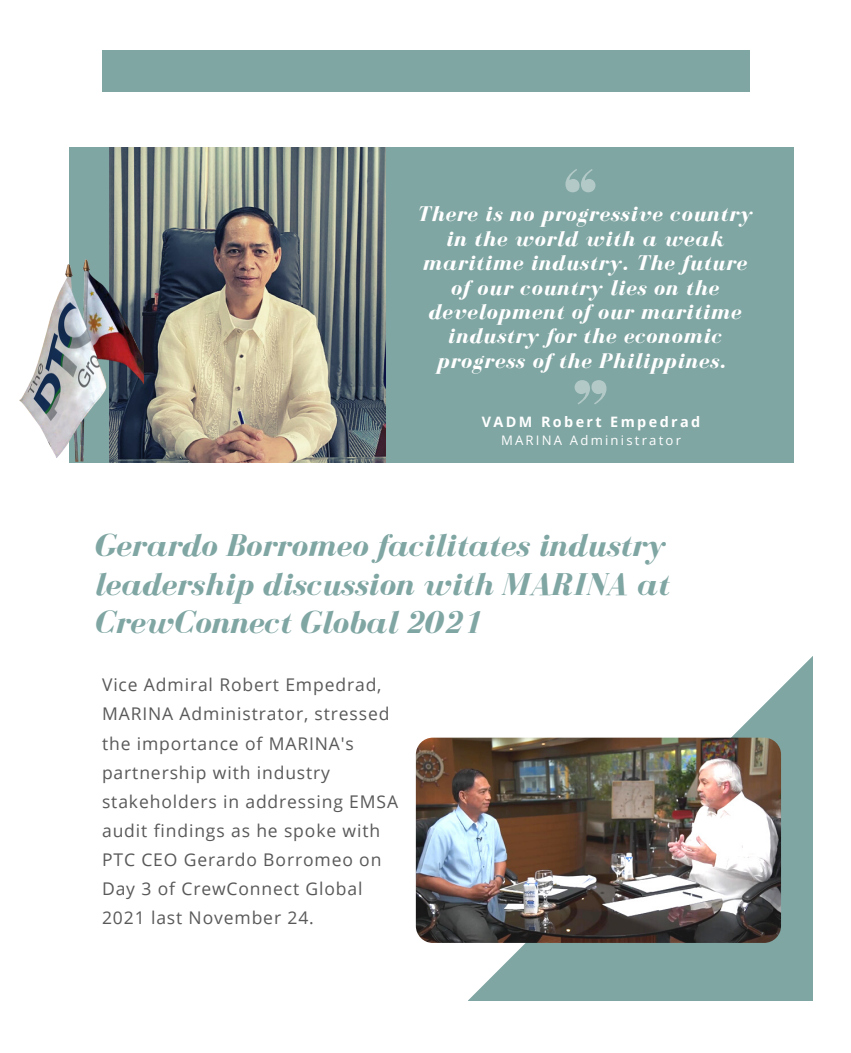
<style>
.page{position:relative;width:851px;height:1053px;background:#fff}
.page>*{position:absolute;margin:0;border:0;box-sizing:border-box;transform-origin:0 0}
.t1{font:italic 700 32.5px/38.5px "Bodoni FLF";color:#80a6a3;text-align:justify}
.t2{font:italic 700 21.88px/24.4px "Bodoni FLF";letter-spacing:.035em;color:#fff;text-align:center}
.t3{font:17.5px/29.1px "Open Sans";letter-spacing:.05em;color:#595959}
.t4{font:700 14.38px "Open Sans";letter-spacing:.165em;color:#fff}
.t5{font:13.12px "Open Sans";letter-spacing:.165em;color:#fff}
</style>
<div class="page">
<div style="left:102px;top:50px;width:647px;height:41px;background:#80a6a3"></div>
<svg style="left:468px;top:657px;width:344px;height:343px;fill:#80a6a3"></svg>
<img style="left:108px;top:148px;width:278px;height:315px">
<div style="left:386px;top:148px;width:407px;height:315px;background:#80a6a3"></div>
<div style="left:69px;top:148px;width:39px;height:315px;background:#80a6a3"></div>
<img style="left:19px;top:254px;width:124px;height:208px">
<svg style="left:565px;top:169px;width:30px;height:23px"></svg>
<svg style="left:574px;top:380px;width:32px;height:24px"></svg>
<img style="left:416px;top:738px;width:364px;height:205px;border-radius:17px">
<p class="t2" style="left:417px;top:202px;width:337px">There is no progressive country in the world with a weak maritime industry. The future of our country lies on the development of our maritime industry for the economic progress of the Philippines.</p>
<p class="t4" style="left:481px;top:411px;width:220px">VADM Robert Empedrad</p>
<p class="t5" style="left:501px;top:431px;width:181px">MARINA Administrator</p>
<p class="t1" style="left:94px;top:526px;width:576px">Gerardo Borromeo facilitates industry leadership discussion with MARINA at CrewConnect Global 2021</p>
<p class="t3" style="left:102px;top:670px;width:297px">Vice Admiral Robert Empedrad,<br>MARINA Administrator, stressed the importance of MARINA's partnership with industry stakeholders in addressing EMSA audit findings as he spoke with<br>PTC CEO Gerardo Borromeo on<br>Day 3 of CrewConnect Global</p>
<p class="t3" style="left:102px;top:903px;width:213px">2021 last November 24.</p>
</div>
